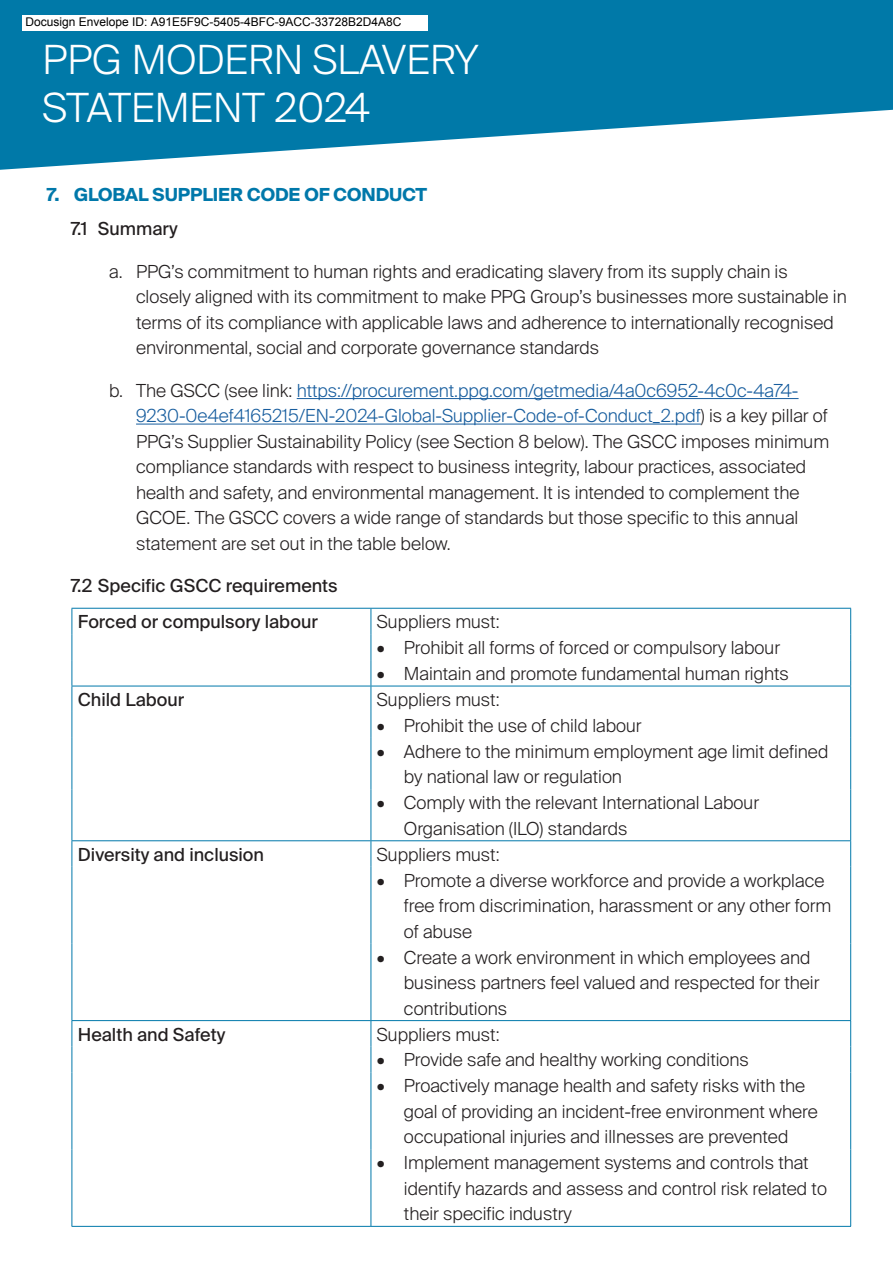
<style>
.page{position:relative;width:893px;height:1263px;background:#fff}
.page>*{position:absolute;margin:0;border:0;box-sizing:border-box;transform-origin:0 0}
.t1{font:300 40.2px/48.3px "Suisse Intl";color:#fff}
.body{font:300 18px/25.5px "Suisse Intl";color:#231f20}
.body-2{font:18px "Suisse Intl";color:#231f20}
.t2{font:700 18px "Suisse Intl";color:#0078aa}
.t3{font:12px "Arial";color:#000}
.s1{color:#175d9e}
</style>
<div class="page">
<svg style="left:0;top:0;width:893px;height:170px;fill:#0079a8"></svg>
<hr style="left:297px;top:398px;width:502px;height:1px;background:#175d9e">
<hr style="left:136px;top:424px;width:565px;height:1px;background:#175d9e">
<hr style="left:72px;top:608px;width:299px;height:1px;background:#0078aa">
<hr style="left:371px;top:608px;width:480px;height:1px;background:#0078aa">
<hr style="left:72px;top:686px;width:299px;height:1px;background:#0078aa">
<svg style="left:72px;top:609px;width:1px;height:129px"></svg>
<hr style="left:72px;top:738px;width:1px;height:51px;background:#0078aa">
<hr style="left:72px;top:789px;width:1px;height:51px;background:#0078aa">
<hr style="left:371px;top:686px;width:480px;height:1px;background:#0078aa">
<svg style="left:371px;top:609px;width:1px;height:129px"></svg>
<svg style="left:850px;top:609px;width:1px;height:129px"></svg>
<hr style="left:371px;top:738px;width:1px;height:51px;background:#0078aa">
<hr style="left:850px;top:738px;width:1px;height:51px;background:#0078aa">
<hr style="left:371px;top:789px;width:1px;height:51px;background:#0078aa">
<hr style="left:850px;top:789px;width:1px;height:51px;background:#0078aa">
<hr style="left:72px;top:840px;width:299px;height:1px;background:#0078aa">
<svg style="left:72px;top:841px;width:1px;height:26px"></svg>
<hr style="left:72px;top:867px;width:1px;height:77px;background:#0078aa">
<hr style="left:72px;top:944px;width:1px;height:76px;background:#0078aa">
<hr style="left:371px;top:840px;width:480px;height:1px;background:#0078aa">
<svg style="left:371px;top:841px;width:1px;height:26px"></svg>
<svg style="left:850px;top:841px;width:1px;height:26px"></svg>
<hr style="left:371px;top:867px;width:1px;height:77px;background:#0078aa">
<hr style="left:850px;top:867px;width:1px;height:77px;background:#0078aa">
<hr style="left:371px;top:944px;width:1px;height:76px;background:#0078aa">
<hr style="left:850px;top:944px;width:1px;height:76px;background:#0078aa">
<hr style="left:72px;top:1020px;width:299px;height:1px;background:#0078aa">
<svg style="left:72px;top:1021px;width:1px;height:51px"></svg>
<hr style="left:72px;top:1072px;width:1px;height:77px;background:#0078aa">
<hr style="left:72px;top:1149px;width:1px;height:77px;background:#0078aa">
<hr style="left:72px;top:1226px;width:299px;height:1px;background:#0078aa">
<hr style="left:371px;top:1020px;width:480px;height:1px;background:#0078aa">
<svg style="left:371px;top:1021px;width:1px;height:51px"></svg>
<svg style="left:850px;top:1021px;width:1px;height:51px"></svg>
<hr style="left:371px;top:1072px;width:1px;height:77px;background:#0078aa">
<hr style="left:850px;top:1072px;width:1px;height:77px;background:#0078aa">
<hr style="left:371px;top:1149px;width:1px;height:77px;background:#0078aa">
<hr style="left:850px;top:1149px;width:1px;height:77px;background:#0078aa">
<hr style="left:371px;top:1226px;width:480px;height:1px;background:#0078aa">
<div style="left:22px;top:15px;width:406px;height:15px;background:#fff"></div>
<p class="t3" style="left:26px;top:15px;width:377px">Docusign Envelope ID: A91E5F9C-5405-4BFC-9ACC-33728B2D4A8C</p>
<h1 class="t1" style="left:43px;top:35px;width:437px">PPG MODERN SLAVERY<br>STATEMENT 2024</h1>
<p class="t2" style="left:47px;top:184px;width:382px">7. GLOBAL SUPPLIER CODE OF CONDUCT</p>
<p class="body-2" style="left:71px;top:218px;width:108px">7.1 Summary</p>
<p class="body" style="left:136px;top:258px;width:712px;text-indent:-27px">a. PPG’s commitment to human rights and eradicating slavery from its supply chain is closely aligned with its commitment to make PPG Group’s businesses more sustainable in terms of its compliance with applicable laws and adherence to internationally recognised environmental, social and corporate governance standards</p>
<p class="body" style="left:136px;top:377px;width:695px;text-indent:-27px">b. The GSCC (see link: <span class="s1">https://procurement.ppg.com/getmedia/4a0c6952-4c0c-4a74- 9230-0e4ef4165215/EN-2024-Global-Supplier-Code-of-Conduct_2.pdf</span>) is a key pillar of PPG’s Supplier Sustainability Policy (see Section 8 below). The GSCC imposes minimum compliance standards with respect to business integrity, labour practices, associated health and safety, and environmental management. It is intended to complement the GCOE. The GSCC covers a wide range of standards but those specific to this annual statement are set out in the table below.</p>
<p class="body-2" style="left:71px;top:575px;width:268px">7.2 Specific GSCC requirements</p>
<p class="body-2" style="left:78px;top:611px;width:241px">Forced or compulsory labour</p>
<p class="body" style="left:377px;top:609px;width:124px">Suppliers must:</p>
<p class="body" style="left:377px;top:635px;width:404px">• Prohibit all forms of forced or compulsory labour</p>
<p class="body" style="left:377px;top:661px;width:413px">• Maintain and promote fundamental human rights</p>
<p class="body-2" style="left:78px;top:689px;width:108px">Child Labour</p>
<p class="body" style="left:377px;top:687px;width:124px">Suppliers must:</p>
<p class="body" style="left:377px;top:713px;width:266px">• Prohibit the use of child labour</p>
<p class="body" style="left:404px;top:739px;width:426px;text-indent:-27px">• Adhere to the minimum employment age limit defined by national law or regulation</p>
<p class="body" style="left:404px;top:790px;width:356px;text-indent:-27px">• Comply with the relevant International Labour<br>Organisation (ILO) standards</p>
<p class="body-2" style="left:78px;top:844px;width:188px">Diversity and inclusion</p>
<p class="body" style="left:377px;top:842px;width:124px">Suppliers must:</p>
<p class="body" style="left:404px;top:867px;width:429px;text-indent:-27px">• Promote a diverse workforce and provide a workplace free from discrimination, harassment or any other form of abuse</p>
<p class="body" style="left:404px;top:944px;width:417px;text-indent:-27px">• Create a work environment in which employees and business partners feel valued and respected for their contributions</p>
<p class="body-2" style="left:78px;top:1024px;width:149px">Health and Safety</p>
<p class="body" style="left:377px;top:1021px;width:124px">Suppliers must:</p>
<p class="body" style="left:377px;top:1047px;width:373px">• Provide safe and healthy working conditions</p>
<p class="body" style="left:404px;top:1073px;width:415px;text-indent:-27px">• Proactively manage health and safety risks with the goal of providing an incident-free environment where occupational injuries and illnesses are prevented</p>
<p class="body" style="left:404px;top:1150px;width:425px;text-indent:-27px">• Implement management systems and controls that identify hazards and assess and control risk related to their specific industry</p>
</div>
